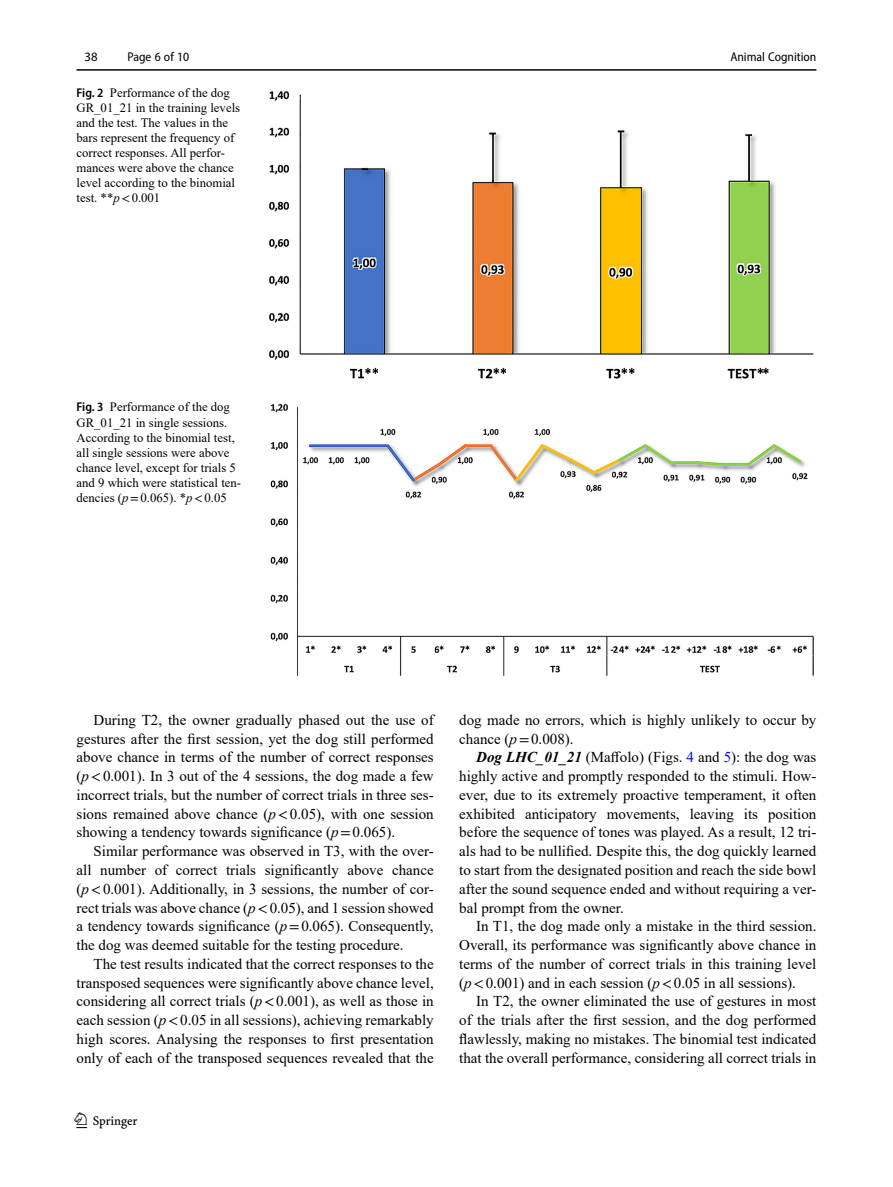
<style>
.page{position:relative;width:893px;height:1187px;background:#fff}
.page>*{position:absolute;margin:0;border:0;box-sizing:border-box;transform-origin:0 0}
.t1{font:22.5px "Springnew";color:#000}
.Body_Text_Indent{font:15px/18.8px "Times New Roman";color:#000;text-align:justify}
.Figure_Caption_Side{font:12.75px/15px "Times New Roman";color:#000}
.t2{font:semi-condensed 12.75px "Myriad Pro";color:#000}
.t3{font:12.75px "Myriad Pro";color:#000}
.s1{font-family:"Myriad Pro";font-weight:600;font-stretch:semi-condensed}
.s2{font-style:italic}
.s3{font-family:"STIX"}
.s4{font-weight:700;font-style:italic}
.s5{color:#00f}
</style>
<div class="page">
<hr style="left:77px;top:69px;width:739px;height:2px;background:#000">
<img style="left:270px;top:403px;width:544px;height:273px">
<img style="left:269px;top:91px;width:545px;height:288px">
<p class="t3" style="left:85px;top:48px;width:15px">38</p>
<p class="t2" style="left:127px;top:49px;width:63px">Page 6 of 10</p>
<p class="Figure_Caption_Side" style="left:77px;top:84px;width:165px"><span class="s1">Fig. 2</span> Performance of the dog<br>GR_01_21 in the training levels and the test. The values in the bars represent the frequency of correct responses. All perfor&shy;mances were above the chance level according to the binomial test. **<span class="s2">p</span><span class="s3">&lt;</span>0.001</p>
<p class="Figure_Caption_Side" style="left:77px;top:399px;width:166px"><span class="s1">Fig. 3</span> Performance of the dog<br>GR_01_21 in single sessions.<br>According to the binomial test, all single sessions were above chance level, except for trials 5 and 9 which were statistical ten&shy;dencies (<span class="s2">p</span><span class="s3">=</span>0.065). *<span class="s2">p</span><span class="s3">&lt;</span>0.05</p>
<p class="t2" style="left:730px;top:49px;width:88px">Animal Cognition</p>
<p class="Body_Text_Indent" style="left:77px;top:710px;width:359px;text-indent:17px">During T2, the owner gradually phased out the use of gestures after the first session, yet the dog still performed above chance in terms of the number of correct responses (<span class="s2">p</span><span class="s3">&lt;</span>0.001). In 3 out of the 4 sessions, the dog made a few incorrect trials, but the number of correct trials in three ses&shy;sions remained above chance (<span class="s2">p</span><span class="s3">&lt;</span>0.05), with one session showing a tendency towards significance (<span class="s2">p</span><span class="s3">=</span>0.065).</p>
<p class="Body_Text_Indent" style="left:77px;top:841px;width:359px;text-indent:17px">Similar performance was observed in T3, with the over&shy;all number of correct trials significantly above chance (<span class="s2">p</span><span class="s3">&lt;</span>0.001). Additionally, in 3 sessions, the number of cor&shy;rect trials was above chance (<span class="s2">p</span><span class="s3">&lt;</span>0.05), and 1 session showed a tendency towards significance (<span class="s2">p</span><span class="s3">=</span>0.065). Consequently, the dog was deemed suitable for the testing procedure.</p>
<p class="Body_Text_Indent" style="left:77px;top:953px;width:359px;text-indent:17px">The test results indicated that the correct responses to the transposed sequences were significantly above chance level, considering all correct trials (<span class="s2">p</span><span class="s3">&lt;</span>0.001), as well as those in each session (<span class="s2">p</span><span class="s3">&lt;</span>0.05 in all sessions), achieving remarkably high scores. Analysing the responses to first presentation only of each of the transposed sequences revealed that the</p>
<h1 class="t1" style="left:77px;top:1107px;width:63px">1 3</h1>
<p class="Body_Text_Indent" style="left:459px;top:710px;width:359px">dog made no errors, which is highly unlikely to occur by chance (<span class="s2">p</span><span class="s3">=</span>0.008).</p>
<p class="Body_Text_Indent" style="left:459px;top:747px;width:359px;text-indent:17px"><span class="s4">Dog LHC_01_21</span> (Maffolo) (Figs. <span class="s5">4</span> and <span class="s5">5</span>): the dog was highly active and promptly responded to the stimuli. How&shy;ever, due to its extremely proactive temperament, it often exhibited anticipatory movements, leaving its position before the sequence of tones was played. As a result, 12 tri&shy;als had to be nullified. Despite this, the dog quickly learned to start from the designated position and reach the side bowl after the sound sequence ended and without requiring a ver&shy;bal prompt from the owner.</p>
<p class="Body_Text_Indent" style="left:459px;top:916px;width:359px;text-indent:17px">In T1, the dog made only a mistake in the third session.<br>Overall, its performance was significantly above chance in terms of the number of correct trials in this training level (<span class="s2">p</span><span class="s3">&lt;</span>0.001) and in each session (<span class="s2">p</span><span class="s3">&lt;</span>0.05 in all sessions).</p>
<p class="Body_Text_Indent" style="left:459px;top:991px;width:359px;text-indent:17px">In T2, the owner eliminated the use of gestures in most of the trials after the first session, and the dog performed flawlessly, making no mistakes. The binomial test indicated that the overall performance, considering all correct trials in</p>
</div>
